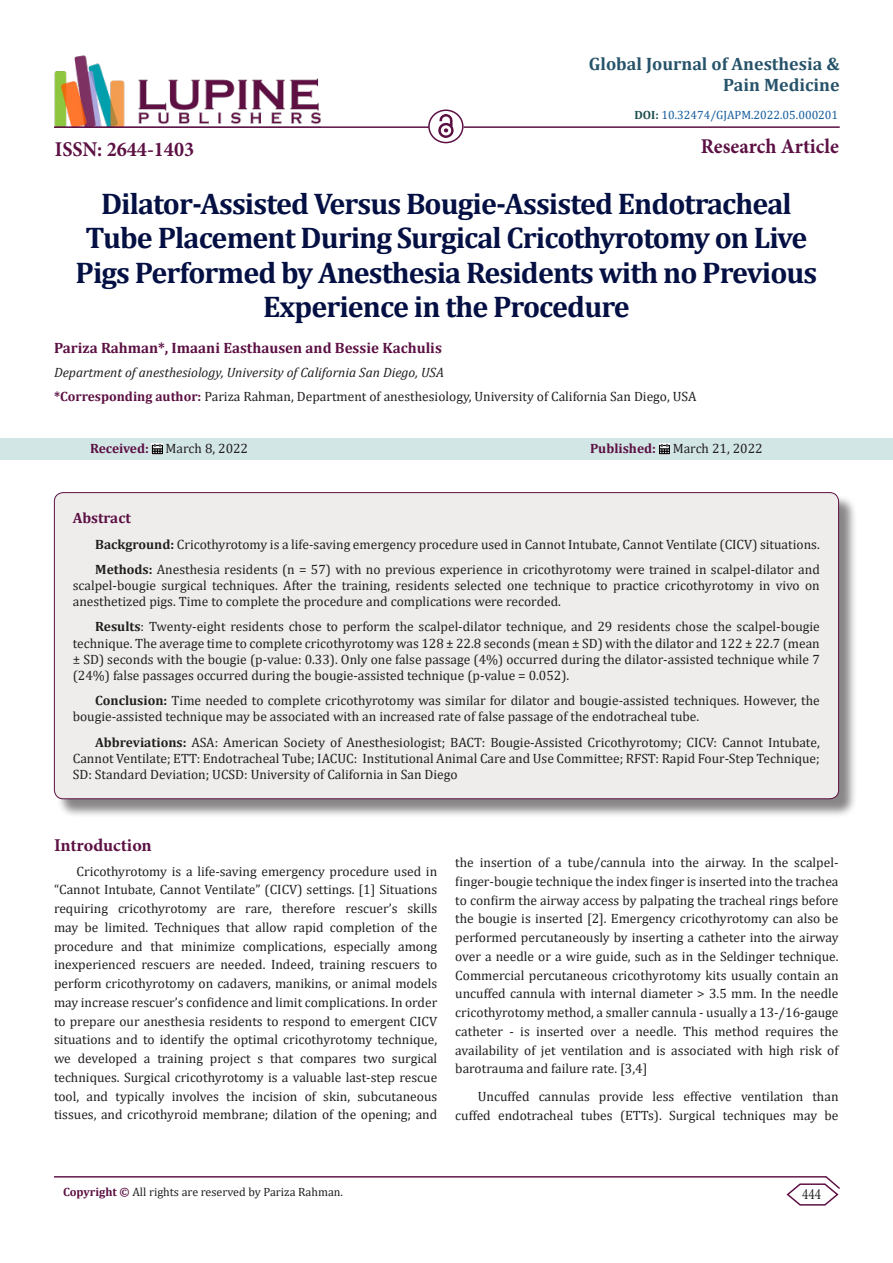
<style>
.page{position:relative;width:893px;height:1263px;background:#fff}
.page>*{position:absolute;margin:0;border:0;box-sizing:border-box;transform-origin:0 0}
.t1{font:700 30px/34.5px "Cambria";letter-spacing:-.03em;color:#041043;text-align:center}
.t2{font:700 21px "Minion Pro";color:#5c1043;scale:.96 1}
.t3{font:700 18px/21.6px "Cambria";color:#27536a;text-align:right}
.t4{font:700 18px "Minion Pro";letter-spacing:-.005em;color:#5c1043}
.t5{font:15.75px "Minion Pro";color:#231f20;scale:.83 1}
.t6{font:700 15px "Cambria";color:#5c1043}
.t7{font:13.5px/18.8px "Cambria";color:#231f20;text-align:justify}
.t8{font:italic 13.5px "Cambria";color:#231f20}
.t9{font:12px "Cambria";color:#231f20}
.t10{font:12px "Cambria";color:#175d9e}
.s1{font-weight:700;color:#1e5050}
.s2{font-weight:700;color:#5c1043}
.s3{font-weight:700}
</style>
<div class="page">
<img style="left:54px;top:55px;width:267px;height:71px">
<hr style="left:54px;top:126px;width:375px;height:2px;background:#5c1043">
<img style="left:438px;top:115px;width:15px;height:23px">
<div style="left:0;top:438px;width:893px;height:22px;background:#d2e6e6"></div>
<svg style="left:152px;top:444px;width:11px;height:10px"></svg>
<svg style="left:659px;top:444px;width:11px;height:10px"></svg>
<div style="left:428px;top:109px;width:36px;height:34px;border:2px solid #5c1043;border-radius:50%"></div>
<hr style="left:464px;top:126px;width:376px;height:2px;background:#5c1043">
<hr style="left:54px;top:1176px;width:772px;height:1px;background:#5c1043">
<svg style="left:785px;top:1176px;width:55px;height:30px"></svg>
<div style="left:56px;top:494px;width:802px;height:324px;background:#231f20;opacity:.54"></div>
<div style="left:54px;top:493px;width:785px;height:306px;background:#efedec;border-radius:9px"></div>
<p class="t3" style="left:589px;top:52px;width:252px">Global Journal of Anesthesia &amp;<br>Pain Medicine</p>
<p class="t10" style="left:634px;top:108px;width:205px"><span class="s1">DOI:</span> 10.32474/GJAPM.2022.05.000201</p>
<p class="t2" style="left:701px;top:131px;width:145px">Research Article</p>
<p class="t1" style="left:76px;top:185px;width:743px">Dilator-Assisted Versus Bougie-Assisted Endotracheal Tube Placement During Surgical Cricothyrotomy on Live Pigs Performed by Anesthesia Residents with no Previous Experience in the Procedure</p>
<p class="t6" style="left:54px;top:337px;width:389px">Pariza Rahman*, Imaani Easthausen and Bessie Kachulis</p>
<p class="t8" style="left:54px;top:363px;width:391px">Department of anesthesiology, University of California San Diego, USA</p>
<p class="t7" style="left:54px;top:387px;width:644px"><span class="s2">*Corresponding author:</span> Pariza Rahman, Department of anesthesiology, University of California San Diego, USA</p>
<p class="t7" style="left:90px;top:439px;width:160px"><span class="s2">Received:</span> March 8, 2022</p>
<p class="t7" style="left:590px;top:439px;width:174px"><span class="s2">Published:</span> March 21, 2022</p>
<p class="t2" style="left:55px;top:135px;width:147px">ISSN: 2644-1403</p>
<p class="t6" style="left:73px;top:508px;width:60px">Abstract</p>
<p class="t7" style="left:95px;top:535px;width:726px"><span class="s3">Background:</span> Cricothyrotomy is a life-saving emergency procedure used in Cannot Intubate, Cannot Ventilate (CICV) situations.</p>
<p class="t7" style="left:73px;top:561px;width:749px;line-height:16.2px;text-indent:22px"><span class="s3">Methods:</span> Anesthesia residents (n = 57) with no previous experience in cricothyrotomy were trained in scalpel-dilator and scalpel-bougie surgical techniques. After the training, residents selected one technique to practice cricothyrotomy in vivo on anesthetized pigs. Time to complete the procedure and complications were recorded.</p>
<p class="t7" style="left:73px;top:619px;width:749px;line-height:16.2px;text-indent:22px"><span class="s3">Results</span>: Twenty-eight residents chose to perform the scalpel-dilator technique, and 29 residents chose the scalpel-bougie technique. The average time to complete cricothyrotomy was 128 ± 22.8 seconds (mean ± SD) with the dilator and 122 ± 22.7 (mean ± SD) seconds with the bougie (p-value: 0.33). Only one false passage (4%) occurred during the dilator-assisted technique while 7 (24%) false passages occurred during the bougie-assisted technique (p-value = 0.052).</p>
<p class="t7" style="left:73px;top:692px;width:748px;line-height:16.2px;text-indent:22px"><span class="s3">Conclusion:</span> Time needed to complete cricothyrotomy was similar for dilator and bougie-assisted techniques. However, the bougie-assisted technique may be associated with an increased rate of false passage of the endotracheal tube.</p>
<p class="t7" style="left:73px;top:734px;width:748px;line-height:16.2px;text-indent:22px"><span class="s3">Abbreviations:</span> ASA: American Society of Anesthesiologist; BACT: Bougie-Assisted Cricothyrotomy; CICV: Cannot Intubate, Cannot Ventilate; ETT: Endotracheal Tube; IACUC: Institutional Animal Care and Use Committee; RFST: Rapid Four-Step Technique; SD: Standard Deviation; UCSD: University of California in San Diego</p>
<p class="t4" style="left:54px;top:832px;width:99px">Introduction</p>
<p class="t7" style="left:54px;top:861px;width:385px;text-indent:22px">Cricothyrotomy is a life-saving emergency procedure used in “Cannot Intubate, Cannot Ventilate” (CICV) settings. [1] Situations requiring cricothyrotomy are rare, therefore rescuer’s skills may be limited. Techniques that allow rapid completion of the procedure and that minimize complications, especially among inexperienced rescuers are needed. Indeed, training rescuers to perform cricothyrotomy on cadavers, manikins, or animal models may increase rescuer’s confidence and limit complications. In order to prepare our anesthesia residents to respond to emergent CICV situations and to identify the optimal cricothyrotomy technique, we developed a training project s that compares two surgical techniques. Surgical cricothyrotomy is a valuable last-step rescue tool, and typically involves the incision of skin, subcutaneous tissues, and cricothyroid membrane; dilation of the opening; and</p>
<p class="t7" style="left:455px;top:853px;width:385px">the insertion of a tube/cannula into the airway. In the scalpel&shy;finger-bougie technique the index finger is inserted into the trachea to confirm the airway access by palpating the tracheal rings before the bougie is inserted [2]. Emergency cricothyrotomy can also be performed percutaneously by inserting a catheter into the airway over a needle or a wire guide, such as in the Seldinger technique.<br>Commercial percutaneous cricothyrotomy kits usually contain an uncuffed cannula with internal diameter &gt; 3.5 mm. In the needle cricothyrotomy method, a smaller cannula - usually a 13-/16-gauge catheter - is inserted over a needle. This method requires the availability of jet ventilation and is associated with high risk of barotrauma and failure rate. [3,4]</p>
<p class="t7" style="left:455px;top:1087px;width:385px;text-align:right">Uncuffed cannulas provide less effective ventilation than cuffed endotracheal tubes (ETTs). Surgical techniques may be</p>
<p class="t9" style="left:63px;top:1185px;width:282px"><span class="s2">Copyright ©</span> All rights are reserved by Pariza Rahman.</p>
<p class="t5" style="left:802px;top:1184px;width:24px">444</p>
</div>
